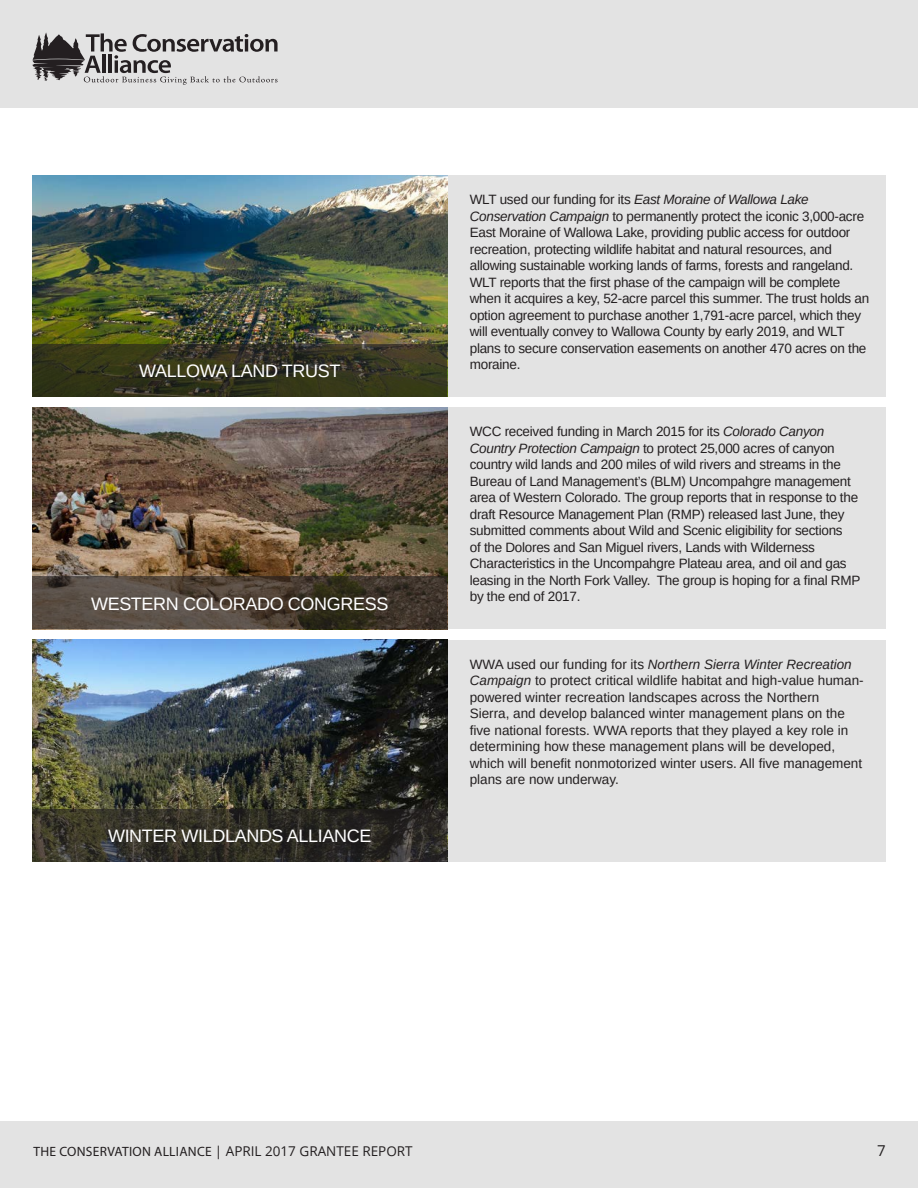
<style>
.page{position:relative;width:918px;height:1188px;background:#fff}
.page>*{position:absolute;margin:0;border:0;box-sizing:border-box;transform-origin:0 0}
.grantee_name{font:18px "Arimo";letter-spacing:-.02em;color:#fff}
.t1{font:15px "Open Sans";color:#231f20}
.SMALL_COPY{font:13.5px/16.5px "Arimo";letter-spacing:-.02em;color:#231f20}
.SMALL_COPY-2{font:13.5px/16.5px "Arimo";color:#231f20}
.t2{font:13.5px "Myriad Pro";letter-spacing:.02em;color:#231f20}
.s1{font-style:italic}
.s2{font-family:"Open Sans"}
</style>
<div class="page">
<div style="left:0;top:0;width:918px;height:108px;background:#e3e3e3"></div>
<svg style="left:32px;top:32px;width:246px;height:53px"></svg>
<div style="left:0;top:1121px;width:918px;height:67px;background:#e3e3e3"></div>
<div style="left:32px;top:176px;width:854px;height:221px;background:#e3e3e3"></div>
<div style="left:32px;top:408px;width:854px;height:221px;background:#e3e3e3"></div>
<div style="left:32px;top:640px;width:854px;height:221px;background:#e3e3e3"></div>
<img style="left:32px;top:176px;width:415px;height:169px">
<img style="left:32px;top:408px;width:415px;height:169px">
<img style="left:32px;top:640px;width:415px;height:169px">
<svg style="left:32px;top:345px;width:415px;height:52px;background:#34341d"></svg>
<svg style="left:32px;top:577px;width:415px;height:52px;background:#4b4136"></svg>
<svg style="left:32px;top:809px;width:415px;height:52px;background:#312f27"></svg>
<p class="grantee_name" style="left:139px;top:360px;width:203px">WALLOWA LAND TRUST</p>
<p class="grantee_name" style="left:91px;top:592px;width:299px">WESTERN COLORADO CONGRESS</p>
<p class="grantee_name" style="left:108px;top:824px;width:265px">WINTER WILDLANDS ALLIANCE</p>
<p class="SMALL_COPY" style="left:470px;top:191px;width:401px">WLT used our funding for its <span class="s1">East Moraine of Wallowa Lake Conservation Campaign</span> to permanently protect the iconic 3,000-acre East Moraine of Wallowa Lake, providing public access for outdoor recreation, protecting wildlife habitat and natural resources, and allowing sustainable working lands of farms, forests and rangeland.<br>WLT reports that the first phase of the campaign will be complete when it acquires a key, 52-acre parcel this summer. The trust holds an option agreement to purchase another 1,791-acre parcel, which they will eventually convey to Wallowa County by early 2019, and WLT plans to secure conservation easements on another 470 acres on the moraine.</p>
<p class="SMALL_COPY" style="left:470px;top:424px;width:392px">WCC received funding in March 2015 for its <span class="s1">Colorado Canyon Country Protection Campaign</span> to protect 25,000 acres of canyon country wild lands and 200 miles of wild rivers and streams in the Bureau of Land Management’s (BLM) Uncompahgre management area of Western Colorado. The group reports that in response to the draft Resource Management Plan (RMP) released last June, they submitted comments about Wild and Scenic eligibility for sections<br>of the Dolores and San Miguel rivers, Lands with Wilderness Characteristics in the Uncompahgre Plateau area, and oil and gas leasing in the North Fork Valley. The group is hoping for a final RMP by the end of 2017.</p>
<p class="SMALL_COPY-2" style="left:470px;top:656px;width:395px">WWA used our funding for its <span class="s1">Northern Sierra Winter Recreation Campaign</span> to protect critical wildlife habitat and high-value human&shy;powered winter recreation landscapes across the Northern<br>Sierra, and develop balanced winter management plans on the five national forests. WWA reports that they played a key role in determining how these management plans will be developed, which will benefit nonmotorized winter users. All five management plans are now underway.</p>
<p class="t2" style="left:34px;top:1143px;width:381px">THE CONSERVATION ALLIANCE <span class="s2">| APRIL 2017 GRANTEE REPORT</span></p>
<p class="t1" style="left:877px;top:1140px;width:10px">7</p>
</div>
